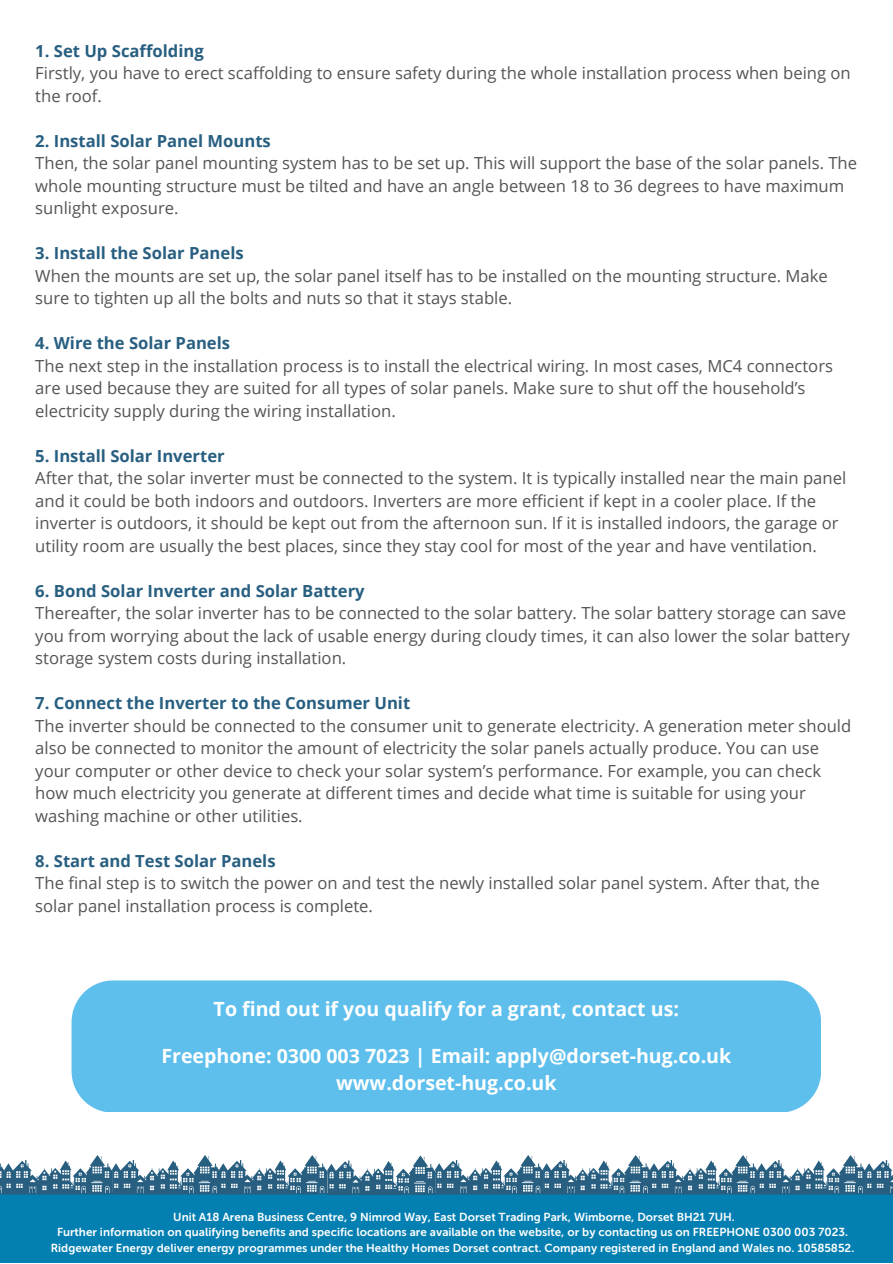
<style>
.page{position:relative;width:893px;height:1264px;background:#fff}
.page>*{position:absolute;margin:0;border:0;box-sizing:border-box;transform-origin:0 0}
.t1{font:700 19.65px/27px "Open Sans";color:#fff;text-align:center}
.t2{font:16.65px/22.5px "Open Sans";color:#545454}
.t3{font:700 16.65px "Open Sans";color:#285f81}
.t4{font:11.55px/15.5px "Museo Sans Cyrl 700";color:#fff;text-align:center}
</style>
<div class="page">
<div style="left:72px;top:980px;width:749px;height:131px;background:#5ebfec;border-radius:42px"></div>
<div style="left:0;top:1193px;width:892px;height:69px;background:#037fb2"></div>
<svg style="left:0;top:1155px;width:892px;height:39px"></svg>
<p class="t3" style="left:35px;top:39px;width:170px">1. Set Up Scaffolding</p>
<p class="t2" style="left:35px;top:62px;width:817px">Firstly, you have to erect scaffolding to ensure safety during the whole installation process when being on the roof.</p>
<p class="t3" style="left:35px;top:129px;width:237px">2. Install Solar Panel Mounts</p>
<p class="t2" style="left:35px;top:152px;width:823px">Then, the solar panel mounting system has to be set up. This will support the base of the solar panels. The whole mounting structure must be tilted and have an angle between 18 to 36 degrees to have maximum sunlight exposure.</p>
<p class="t3" style="left:35px;top:241px;width:210px">3. Install the Solar Panels</p>
<p class="t2" style="left:35px;top:264px;width:793px">When the mounts are set up, the solar panel itself has to be installed on the mounting structure. Make sure to tighten up all the bolts and nuts so that it stays stable.</p>
<p class="t3" style="left:35px;top:331px;width:196px">4. Wire the Solar Panels</p>
<p class="t2" style="left:35px;top:354px;width:799px">The next step in the installation process is to install the electrical wiring. In most cases, MC4 connectors are used because they are suited for all types of solar panels. Make sure to shut off the household’s electricity supply during the wiring installation.</p>
<p class="t3" style="left:35px;top:444px;width:191px">5. Install Solar Inverter</p>
<p class="t2" style="left:35px;top:466px;width:812px">After that, the solar inverter must be connected to the system. It is typically installed near the main panel and it could be both indoors and outdoors. Inverters are more efficient if kept in a cooler place. If the inverter is outdoors, it should be kept out from the afternoon sun. If it is installed indoors, the garage or utility room are usually the best places, since they stay cool for most of the year and have ventilation.</p>
<p class="t3" style="left:35px;top:579px;width:331px">6. Bond Solar Inverter and Solar Battery</p>
<p class="t2" style="left:35px;top:601px;width:815px">Thereafter, the solar inverter has to be connected to the solar battery. The solar battery storage can save you from worrying about the lack of usable energy during cloudy times, it can also lower the solar battery storage system costs during installation.</p>
<p class="t3" style="left:35px;top:691px;width:376px">7. Connect the Inverter to the Consumer Unit</p>
<p class="t2" style="left:35px;top:714px;width:817px">The inverter should be connected to the consumer unit to generate electricity. A generation meter should also be connected to monitor the amount of electricity the solar panels actually produce. You can use your computer or other device to check your solar system’s performance. For example, you can check how much electricity you generate at different times and decide what time is suitable for using your washing machine or other utilities.</p>
<p class="t3" style="left:35px;top:848px;width:242px">8. Start and Test Solar Panels</p>
<p class="t2" style="left:35px;top:871px;width:785px">The final step is to switch the power on and test the newly installed solar panel system. After that, the solar panel installation process is complete.</p>
<p class="t1" style="left:214px;top:995px;width:467px">To find out if you qualify for a grant, contact us:</p>
<p class="t1" style="left:161px;top:1041px;width:571px">Freephone: 0300 003 7023 | Email: apply@dorset-hug.co.uk www.dorset-hug.co.uk</p>
<p class="t4" style="left:51px;top:1208px;width:805px">Unit A18 Arena Business Centre, 9 Nimrod Way, East Dorset Trading Park, Wimborne, Dorset BH21 7UH.<br>Further information on qualifying benefits and specific locations are available on the website, or by contacting us on FREEPHONE 0300 003 7023.<br>Ridgewater Energy deliver energy programmes under the Healthy Homes Dorset contract. Company registered in England and Wales no. 10585852.</p>
</div>
